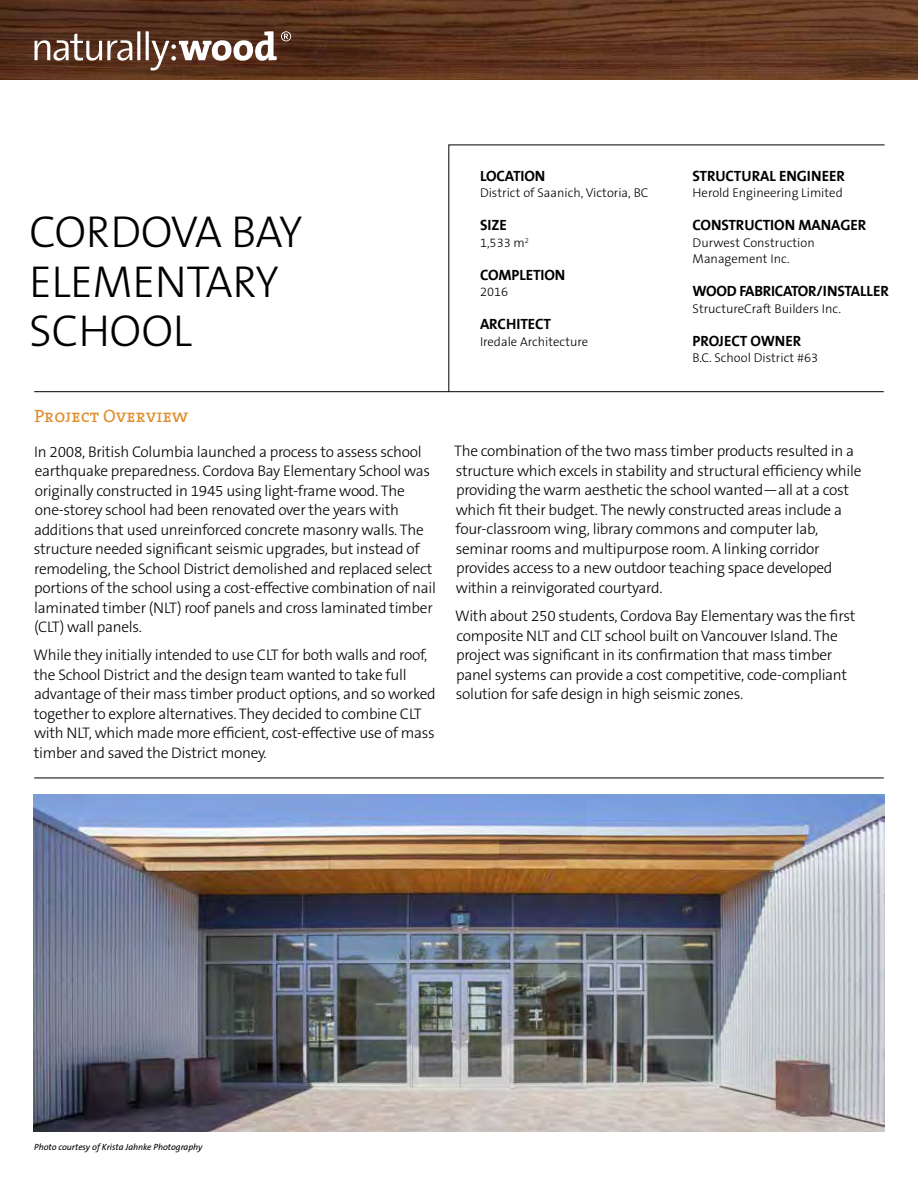
<style>
.page{position:relative;width:918px;height:1188px;background:#fff}
.page>*{position:absolute;margin:0;border:0;box-sizing:border-box;transform-origin:0 0}
.t1{font:300 45px/49.5px "The Sans B3";letter-spacing:-.01em;color:#000}
.t2{font:18px "The Serif 5 Regular Caps";color:#e08d2b}
.t3{font:300 15.3px/19.5px "The Sans B3";letter-spacing:-.02em;color:#000}
.t4{font:15px "The Sans Bold Caps";letter-spacing:-.005em;color:#000}
.t5{font:300 12.75px/16.5px "The Sans B3";color:#000}
.t6{font:italic 9px "The Sans B5 Plain";letter-spacing:-.005em;color:#000}
</style>
<div class="page">
<img style="left:33px;top:795px;width:852px;height:337px">
<img style="left:0;top:0;width:918px;height:79px">
<svg style="left:34px;top:31px;width:257px;height:39px"></svg>
<svg style="left:448px;top:145px;width:437px;height:246px"></svg>
<hr style="left:34px;top:391px;width:850px;height:1px;background:#000">
<hr style="left:34px;top:778px;width:850px;height:1px;background:#000">
<h1 class="t1" style="left:29px;top:209px;width:275px">CORDOVA BAY<br>ELEMENTARY<br>SCHOOL</h1>
<p class="t2" style="left:34px;top:401px;width:155px">Project Overview</p>
<p class="t3" style="left:34px;top:442px;width:404px">In 2008, British Columbia launched a process to assess school earthquake preparedness. Cordova Bay Elementary School was originally constructed in 1945 using light-frame wood. The one-storey school had been renovated over the years with additions that used unreinforced concrete masonry walls. The structure needed significant seismic upgrades, but instead of remodeling, the School District demolished and replaced select portions of the school using a cost-effective combination of nail laminated timber (NLT) roof panels and cross laminated timber (CLT) wall panels.</p>
<p class="t3" style="left:34px;top:646px;width:404px">While they initially intended to use CLT for both walls and roof, the School District and the design team wanted to take full advantage of their mass timber product options, and so worked together to explore alternatives. They decided to combine CLT with NLT, which made more efficient, cost-effective use of mass timber and saved the District money.</p>
<p class="t4" style="left:480px;top:163px;width:67px">LOCATION</p>
<p class="t5" style="left:480px;top:185px;width:170px">District of Saanich, Victoria, BC</p>
<p class="t4" style="left:480px;top:213px;width:28px">SIZE</p>
<p class="t5" style="left:480px;top:235px;width:50px">1,533 m<sup>2</sup></p>
<p class="t4" style="left:480px;top:262px;width:87px">COMPLETION</p>
<p class="t5" style="left:480px;top:284px;width:30px">2016</p>
<p class="t4" style="left:480px;top:312px;width:73px">ARCHITECT</p>
<p class="t5" style="left:480px;top:334px;width:110px">Iredale Architecture</p>
<p class="t4" style="left:693px;top:163px;width:154px">STRUCTURAL ENGINEER</p>
<p class="t5" style="left:693px;top:185px;width:152px">Herold Engineering Limited</p>
<p class="t4" style="left:693px;top:213px;width:175px">CONSTRUCTION MANAGER</p>
<p class="t5" style="left:693px;top:235px;width:124px">Durwest Construction<br>Management Inc.</p>
<p class="t4" style="left:693px;top:279px;width:198px">WOOD FABRICATOR/INSTALLER</p>
<p class="t5" style="left:693px;top:301px;width:150px">StructureCraft Builders Inc.</p>
<p class="t4" style="left:693px;top:328px;width:110px">PROJECT OWNER</p>
<p class="t5" style="left:693px;top:350px;width:127px">B.C. School District #63</p>
<p class="t3" style="left:454px;top:442px;width:409px">The combination of the two mass timber products resulted in a structure which excels in stability and structural efficiency while providing the warm aesthetic the school wanted—all at a cost which fit their budget. The newly constructed areas include a four-classroom wing, library commons and computer lab, seminar rooms and multipurpose room. A linking corridor provides access to a new outdoor teaching space developed within a reinvigorated courtyard.</p>
<p class="t3" style="left:455px;top:607px;width:402px">With about 250 students, Cordova Bay Elementary was the first composite NLT and CLT school built on Vancouver Island. The project was significant in its confirmation that mass timber panel systems can provide a cost competitive, code-compliant solution for safe design in high seismic zones.</p>
<p class="t6" style="left:34px;top:1143px;width:170px">Photo courtesy of Krista Jahnke Photography</p>
</div>
